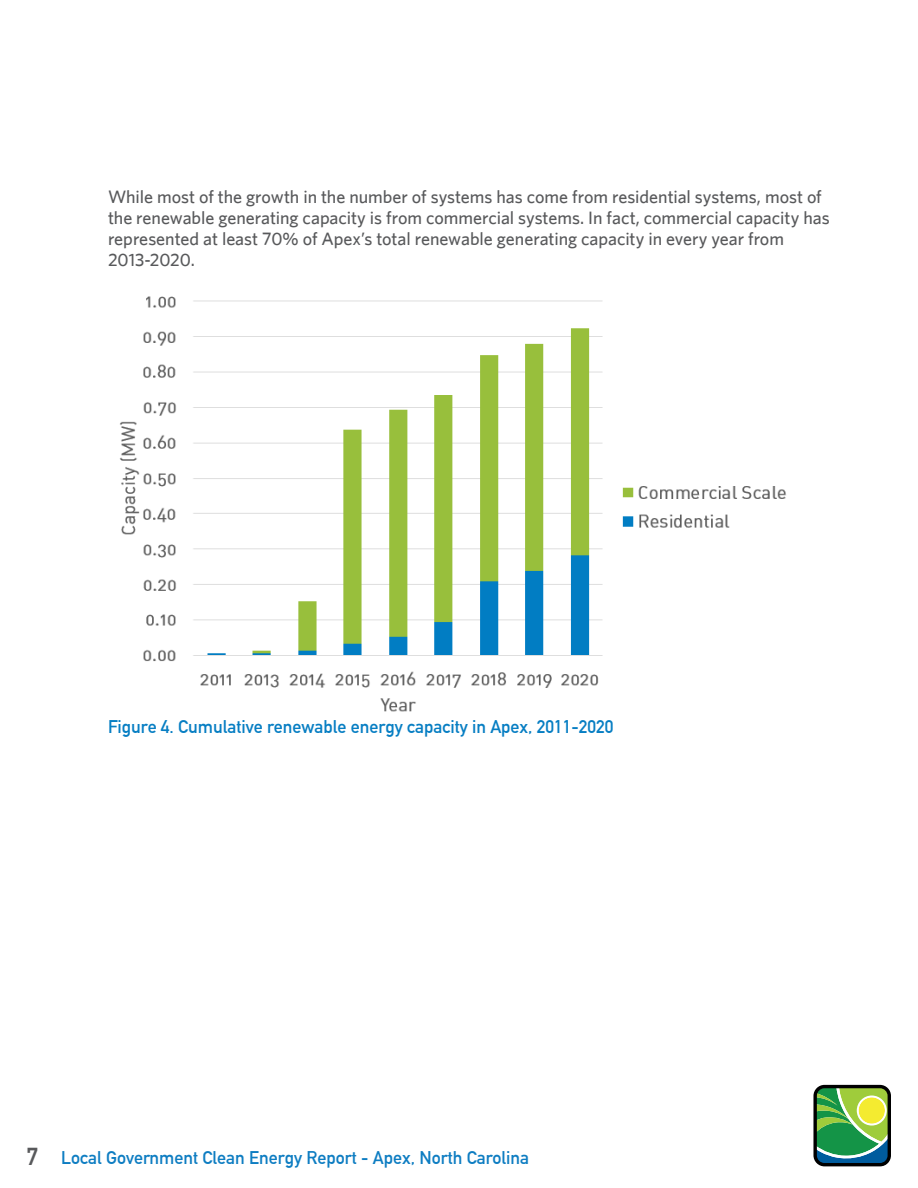
<style>
.page{position:relative;width:918px;height:1188px;background:#fff}
.page>*{position:absolute;margin:0;border:0;box-sizing:border-box;transform-origin:0 0}
.t1{font:500 18px/21px "Whitney";letter-spacing:-.005em;color:#58595b}
.t2{font:700 18px "DIN Alternate";color:#077ec3}
.t3{font:700 18px "DIN Alternate";color:#0e7dc2}
.s1{font-size:24px;color:#58595b}
</style>
<div class="page">
<svg style="left:813px;top:1085px;width:78px;height:81px;background:#5f9956"></svg>
<img style="left:119px;top:296px;width:667px;height:416px">
<p class="t1" style="left:108px;top:186px;width:723px">While most of the growth in the number of systems has come from residential systems, most of the renewable generating capacity is from commercial systems. In fact, commercial capacity has represented at least 70% of Apex’s total renewable generating capacity in every year from 2013-2020.</p>
<p class="t2" style="left:108px;top:713px;width:507px">Figure 4. Cumulative renewable energy capacity in Apex, 2011-2020</p>
<p class="t3" style="left:27px;top:1144px;width:504px"><span class="s1">7</span> Local Government Clean Energy Report - Apex, North Carolina</p>
</div>
